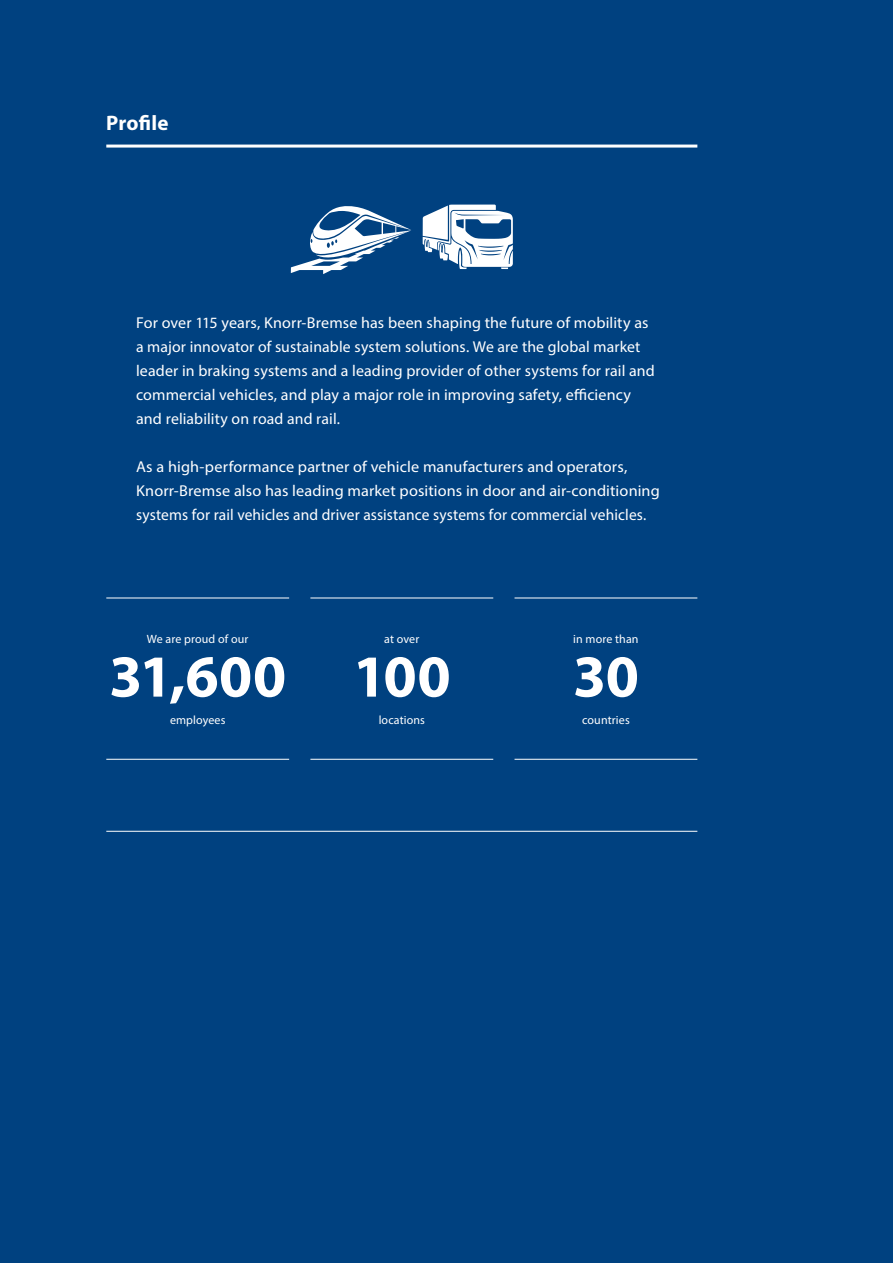
<style>
.page{position:relative;width:893px;height:1263px;background:#004180}
.page>*{position:absolute;margin:0;border:0;box-sizing:border-box;transform-origin:0 0}
.t1{font:700 60px "Myriad Pro";color:#fff}
.t2{font:700 21px "Myriad Pro";letter-spacing:.005em;color:#fff}
.t3{font:15.75px/24px "Myriad Pro";letter-spacing:.01em;color:#fff}
.t4{font:12px "Myriad Pro";letter-spacing:.01em;color:#fff}
</style>
<div class="page">
<hr style="left:106px;top:145px;width:591px;height:3px;background:#fff">
<hr style="left:106px;top:831px;width:591px;height:1px;background:#fff">
<svg style="left:423px;top:205px;width:90px;height:64px"></svg>
<svg style="left:291px;top:206px;width:120px;height:68px"></svg>
<hr style="left:106px;top:598px;width:183px;height:1px;background:#fff">
<hr style="left:106px;top:759px;width:183px;height:1px;background:#fff">
<hr style="left:310px;top:598px;width:183px;height:1px;background:#fff">
<hr style="left:310px;top:759px;width:183px;height:1px;background:#fff">
<hr style="left:514px;top:598px;width:183px;height:1px;background:#fff">
<hr style="left:514px;top:759px;width:183px;height:1px;background:#fff">
<p class="t2" style="left:106px;top:109px;width:64px">Profile</p>
<p class="t3" style="left:136px;top:310px;width:520px">For over 115 years, Knorr-Bremse has been shaping the future of mobility as a major innovator of sustainable system solutions. We are the global market leader in braking systems and a leading provider of other systems for rail and commercial vehicles, and play a major role in improving safety, efficiency and reliability on road and rail.</p>
<p class="t3" style="left:136px;top:454px;width:525px">As a high-performance partner of vehicle manufacturers and operators,<br>Knorr-Bremse also has leading market positions in door and air-conditioning systems for rail vehicles and driver assistance systems for commercial vehicles.</p>
<p class="t4" style="left:147px;top:631px;width:103px">We are proud of our</p>
<p class="t4" style="left:384px;top:631px;width:37px">at over</p>
<p class="t4" style="left:573px;top:631px;width:67px">in more than</p>
<p class="t1" style="left:109px;top:637px;width:179px">31,600</p>
<p class="t1" style="left:353px;top:637px;width:99px">100</p>
<p class="t1" style="left:573px;top:637px;width:68px">30</p>
<p class="t4" style="left:170px;top:712px;width:57px">employees</p>
<p class="t4" style="left:379px;top:712px;width:48px">locations</p>
<p class="t4" style="left:582px;top:712px;width:49px">countries</p>
</div>
